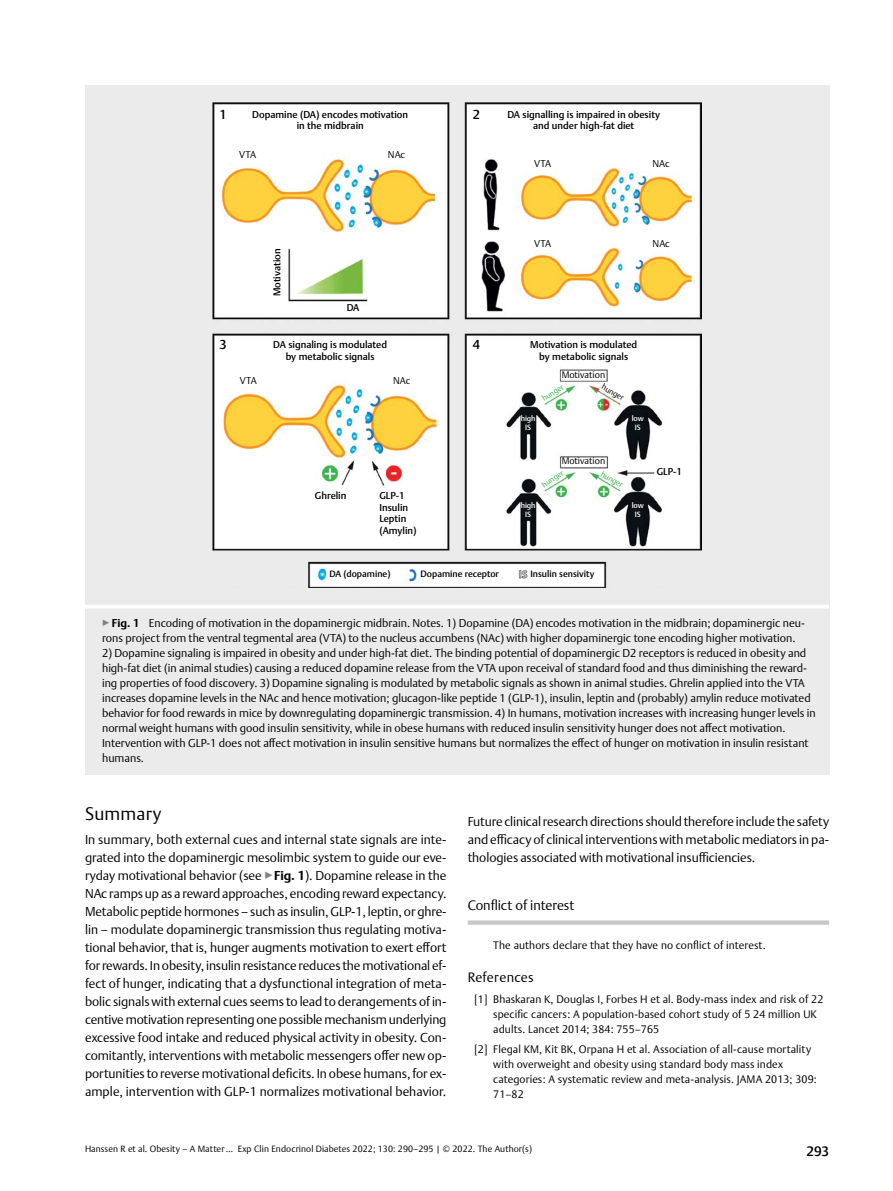
<style>
.page{position:relative;width:893px;height:1191px;background:#fff}
.page>*{position:absolute;margin:0;border:0;box-sizing:border-box;transform-origin:0 0}
.t1{font:300 18px "Thieme Argo 2011";letter-spacing:.01em;color:#000}
.t2{font:300 13.5px "Thieme Argo 2011";letter-spacing:-.005em;color:#000}
.t3{font:300 13.5px "Thieme Argo 2011";letter-spacing:.015em;color:#000}
.t4{font:500 13.5px "Thieme Argo 2011";color:#000}
.t5{font:500 12.9px "Thieme Argo 2011";color:#000}
.t6{font:300 12.75px/18px "Thieme Argo 2011";letter-spacing:-.005em;color:#000;text-align:justify}
.t7{font:300 11.25px/15px "Thieme Argo 2011";color:#000}
.t8{font:300 10.8px/15px "Thieme Argo 2011";letter-spacing:.01em;color:#000}
.t9{font:500 9.75px/11.7px "Thieme Argo 2011";color:#000;text-align:center}
.t10{font:300 9.75px "Thieme Argo 2011";letter-spacing:-.005em;color:#000}
.t11{font:300 9.3px "Thieme Argo 2011";color:#000}
.t12{font:300 9px "Thieme Argo 2011";letter-spacing:.01em;color:#000}
.t13{font:500 9px "Thieme Argo 2011";color:#000}
.t14{font:300 7.8px "Thieme Argo 2011";color:#3db54c}
.t15{font:300 7.8px "Thieme Argo 2011";color:#000}
.t16{font:500 7.5px/9px "Thieme Argo 2011";color:#fff;text-align:center}
.s1{color:#808285}
.s2{font-weight:700}
</style>
<div class="page">
<svg style="left:468px;top:920px;width:361px;height:4px"></svg>
<div style="left:85px;top:85px;width:744px;height:520px;background:#ebebec"></div>
<img style="left:213px;top:102px;width:489px;height:486px">
<div style="left:85px;top:605px;width:744px;height:169px;background:#ebebec"></div>
<hr style="left:85px;top:605px;width:744px;height:3px;background:#fff">
<p class="t5" style="left:219px;top:105px;width:9px">1</p>
<p class="t9" style="left:507px;top:108px;width:154px">DA signalling is impaired in obesity and under high-fat diet</p>
<p class="t5" style="left:473px;top:106px;width:9px">2</p>
<p class="t9" style="left:252px;top:108px;width:157px">Dopamine (DA) encodes motivation in the midbrain</p>
<p class="t10" style="left:239px;top:148px;width:19px">VTA</p>
<p class="t10" style="left:388px;top:148px;width:19px">NAc</p>
<p class="t10" style="left:534px;top:157px;width:19px">VTA</p>
<p class="t10" style="left:653px;top:157px;width:19px">NAc</p>
<p class="t9" style="left:271px;top:296px;width:49px;rotate:-90deg">Motivation</p>
<p class="t9" style="left:347px;top:301px;width:14px">DA</p>
<p class="t10" style="left:534px;top:237px;width:19px">VTA</p>
<p class="t10" style="left:653px;top:237px;width:19px">NAc</p>
<p class="t5" style="left:219px;top:336px;width:9px">3</p>
<p class="t9" style="left:530px;top:338px;width:108px">Motivation is modulated by metabolic signals</p>
<p class="t5" style="left:473px;top:336px;width:9px">4</p>
<p class="t9" style="left:273px;top:338px;width:115px">DA signaling is modulated by metabolic signals</p>
<p class="t10" style="left:240px;top:374px;width:19px">VTA</p>
<p class="t10" style="left:393px;top:374px;width:19px">NAc</p>
<p class="t11" style="left:562px;top:369px;width:45px">Motivation</p>
<p class="t14" style="left:540px;top:394px;width:26px;rotate:-33deg">hunger</p>
<p class="t15" style="left:605px;top:381px;width:26px;rotate:30deg">hunger</p>
<p class="t16" style="left:521px;top:413px;width:16px">high<br>IS</p>
<p class="t16" style="left:632px;top:413px;width:14px">low<br>IS</p>
<p class="t11" style="left:562px;top:454px;width:45px">Motivation</p>
<p class="t14" style="left:540px;top:481px;width:26px;rotate:-33deg">hunger</p>
<p class="t14" style="left:604px;top:468px;width:26px;rotate:30deg">hunger</p>
<p class="t9" style="left:315px;top:489px;width:33px">Ghrelin</p>
<p class="t9" style="left:379px;top:489px;width:39px;text-align:left">GLP-1<br>Insulin<br>Leptin (Amylin)</p>
<p class="t13" style="left:329px;top:568px;width:63px">DA (dopamine)</p>
<p class="t13" style="left:421px;top:568px;width:80px">Dopamine receptor</p>
<p class="t13" style="left:530px;top:568px;width:65px">Insulin sensivity</p>
<p class="t16" style="left:521px;top:500px;width:16px">high<br>IS</p>
<p class="t16" style="left:632px;top:500px;width:14px">low<br>IS</p>
<p class="t9" style="left:657px;top:465px;width:27px">GLP-1</p>
<p class="t7" style="left:102px;top:615px;width:704px"><span class="s1">▶</span><span class="s2">Fig. 1</span> Encoding of motivation in the dopaminergic midbrain. Notes. 1) Dopamine (DA) encodes motivation in the midbrain; dopaminergic neu&shy;rons project from the ventral tegmental area (VTA) to the nucleus accumbens (NAc) with higher dopaminergic tone encoding higher motivation.</p>
<p class="t7" style="left:102px;top:645px;width:715px">2) Dopamine signaling is impaired in obesity and under high-fat diet. The binding potential of dopaminergic D2 receptors is reduced in obesity and high-fat diet (in animal studies) causing a reduced dopamine release from the VTA upon receival of standard food and thus diminishing the reward&shy;ing properties of food discovery. 3) Dopamine signaling is modulated by metabolic signals as shown in animal studies. Ghrelin applied into the VTA increases dopamine levels in the NAc and hence motivation; glucagon-like peptide 1 (GLP-1), insulin, leptin and (probably) amylin reduce motivated behavior for food rewards in mice by downregulating dopaminergic transmission. 4) In humans, motivation increases with increasing hunger levels in normal weight humans with good insulin sensitivity, while in obese humans with reduced insulin sensitivity hunger does not affect motivation.<br>Intervention with GLP-1 does not affect motivation in insulin sensitive humans but normalizes the effect of hunger on motivation in insulin resistant humans.</p>
<h1 class="t1" style="left:85px;top:802px;width:78px">Summary</h1>
<p class="t6" style="left:85px;top:830px;width:363px">In summary, both external cues and internal state signals are inte&shy;grated into the dopaminergic mesolimbic system to guide our eve&shy;ryday motivational behavior (see <span class="s1">▶</span><span class="s2">Fig. 1</span>). Dopamine release in the NAc ramps up as a reward approaches, encoding reward expectancy.<br>Metabolic peptide hormones – such as insulin, GLP-1, leptin, or ghre&shy;lin – modulate dopaminergic transmission thus regulating motiva&shy;tional behavior, that is, hunger augments motivation to exert effort for rewards. In obesity, insulin resistance reduces the motivational ef&shy;fect of hunger, indicating that a dysfunctional integration of meta&shy;bolic signals with external cues seems to lead to derangements of in&shy;centive motivation representing one possible mechanism underlying excessive food intake and reduced physical activity in obesity. Con&shy;comitantly, interventions with metabolic messengers offer new op&shy;portunities to reverse motivational deficits. In obese humans, for ex&shy;ample, intervention with GLP-1 normalizes motivational behavior.</p>
<p class="t6" style="left:468px;top:812px;width:363px">Future clinical research directions should therefore include the safety and efficacy of clinical interventions with metabolic mediators in pa&shy;thologies associated with motivational insufficiencies.</p>
<p class="t2" style="left:468px;top:896px;width:108px">Conflict of interest</p>
<p class="t8" style="left:493px;top:937px;width:274px">The authors declare that they have no conflict of interest.</p>
<p class="t3" style="left:468px;top:968px;width:68px">References</p>
<p class="t8" style="left:493px;top:991px;width:332px;text-indent:-19px">[1] Bhaskaran K, Douglas I, Forbes H et al. Body-mass index and risk of 22 specific cancers: A population-based cohort study of 5 24 million UK adults. Lancet 2014; 384: 755–765</p>
<p class="t8" style="left:493px;top:1041px;width:325px;text-indent:-19px">[2] Flegal KM, Kit BK, Orpana H et al. Association of all-cause mortality with overweight and obesity using standard body mass index categories: A systematic review and meta-analysis. JAMA 2013; 309:<br>71–82</p>
<p class="t12" style="left:85px;top:1143px;width:449px">Hanssen R et al. Obesity – A Matter … Exp Clin Endocrinol Diabetes 2022; 130: 290–295 | © 2022. The Author(s)</p>
<p class="t4" style="left:806px;top:1142px;width:24px">293</p>
</div>
